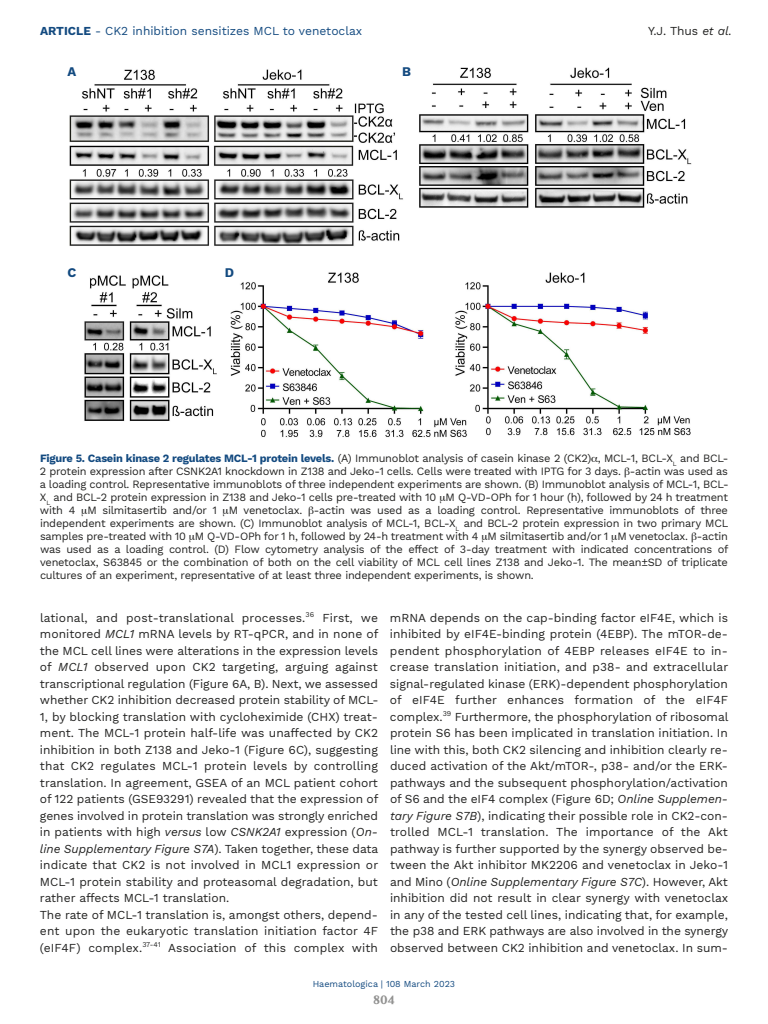
<style>
.page{position:relative;width:768px;height:1024px;background:#fff}
.page>*{position:absolute;margin:0;border:0;box-sizing:border-box;transform-origin:0 0}
.t1{font:700 13px "Work Sans";color:#134a80}
.t2{font:12px/16.5px "Work Sans";color:#222221}
.t3{font:12px "Work Sans";color:#134a80}
.t4{font:700 12px "Volkhov";color:#919190}
.t5{font:11px/13px "Work Sans";letter-spacing:-.02em;color:#222221;text-align:justify}
.t6{font:9px "Work Sans";color:#134a80}
.s1{font-weight:700}
.s2{font-style:italic}
.s3{font-weight:700;color:#134a80}
</style>
<div class="page">
<img style="left:69px;top:68px;width:623px;height:369px">
<p class="t3" style="left:40px;top:24px;width:324px"><span class="s1">ARTICLE</span> - CK2 inhibition sensitizes MCL to venetoclax</p>
<p class="t2" style="left:648px;top:23px;width:85px">Y.J. Thus <span class="s2">et al.</span></p>
<p class="t1" style="left:67px;top:64px;width:10px">A</p>
<p class="t1" style="left:402px;top:64px;width:10px">B</p>
<p class="t1" style="left:67px;top:265px;width:10px">C</p>
<p class="t1" style="left:225px;top:265px;width:11px">D</p>
<p class="t5" style="left:40px;top:452px;width:690px"><span class="s3">Figure 5. Casein kinase 2 regulates MCL-1 protein levels.</span> (A) Immunoblot analysis of casein kinase 2 (CK2) , MCL-1, BCL-X<sub>L</sub> and BCL-2 protein expression after CSNK2A1 knockdown in Z138 and Jeko-1 cells. Cells were treated with IPTG for 3 days. -actin was used as a loading control. Representative immunoblots of three independent experiments are shown. (B) Immunoblot analysis of MCL-1, BCL-X<sub>L</sub> and BCL-2 protein expression in Z138 and Jeko-1 cells pre-treated with 10 M Q-VD-OPh for 1 hour (h), followed by 24 h treatment with 4 M silmitasertib and/or 1 M venetoclax. -actin was used as a loading control. Representative immunoblots of three independent experiments are shown. (C) Immunoblot analysis of MCL-1, BCL-X<sub>L</sub> and BCL-2 protein expression in two primary MCL samples pre-treated with 10 M Q-VD-OPh for 1 h, followed by 24-h treatment with 4 M silmitasertib and/or 1 M venetoclax. -actin was used as a loading control. (D) Flow cytometry analysis of the effect of 3-day treatment with indicated concentrations of venetoclax, S63845 or the combination of both on the cell viability of MCL cell lines Z138 and Jeko-1. The mean±SD of triplicate cultures of an experiment, representative of at least three independent experiments, is shown.</p>
<p class="t2" style="left:40px;top:609px;width:340px">lational, and post-translational processes.<sup>36</sup> First, we monitored <span class="s2">MCL1</span> mRNA levels by RT-qPCR, and in none of the MCL cell lines were alterations in the expression levels of <span class="s2">MCL1</span> observed upon CK2 targeting, arguing against transcriptional regulation (Figure 6A, B). Next, we assessed whether CK2 inhibition decreased protein stability of MCL-1, by blocking translation with cycloheximide (CHX) treat&shy;ment. The MCL-1 protein half-life was unaffected by CK2 inhibition in both Z138 and Jeko-1 (Figure 6C), suggesting that CK2 regulates MCL-1 protein levels by controlling translation. In agreement, GSEA of an MCL patient cohort of 122 patients (GSE93291) revealed that the expression of genes involved in protein translation was strongly enriched in patients with high <span class="s2">versus</span> low <span class="s2">CSNK2A1</span> expression (<span class="s2">On&shy;line Supplementary Figure S7A</span>). Taken together, these data indicate that CK2 is not involved in MCL1 expression or MCL-1 protein stability and proteasomal degradation, but rather affects MCL-1 translation.<br>The rate of MCL-1 translation is, amongst others, depend&shy;ent upon the eukaryotic translation initiation factor 4F (eIF4F) complex.<sup>37-41</sup> Association of this complex with</p>
<p class="t2" style="left:390px;top:609px;width:340px;text-align:justify">mRNA depends on the cap-binding factor eIF4E, which is inhibited by eIF4E-binding protein (4EBP). The mTOR-de&shy;pendent phosphorylation of 4EBP releases eIF4E to in&shy;crease translation initiation, and p38- and extracellular signal-regulated kinase (ERK)-dependent phosphorylation of eIF4E further enhances formation of the eIF4F complex.<sup>39</sup> Furthermore, the phosphorylation of ribosomal protein S6 has been implicated in translation initiation. In line with this, both CK2 silencing and inhibition clearly re&shy;duced activation of the Akt/mTOR-, p38- and/or the ERK&shy;pathways and the subsequent phosphorylation/activation of S6 and the eIF4 complex (Figure 6D; <span class="s2">Online Supplemen&shy;tary Figure S7B</span>), indicating their possible role in CK2-con&shy;trolled MCL-1 translation. The importance of the Akt pathway is further supported by the synergy observed be&shy;tween the Akt inhibitor MK2206 and venetoclax in Jeko-1 and Mino (<span class="s2">Online Supplementary Figure S7C</span>). However, Akt inhibition did not result in clear synergy with venetoclax in any of the tested cell lines, indicating that, for example, the p38 and ERK pathways are also involved in the synergy observed between CK2 inhibition and venetoclax. In sum-</p>
<p class="t6" style="left:313px;top:978px;width:144px">Haematologica | 108 March 2023</p>
<p class="t4" style="left:373px;top:992px;width:23px">804</p>
</div>
